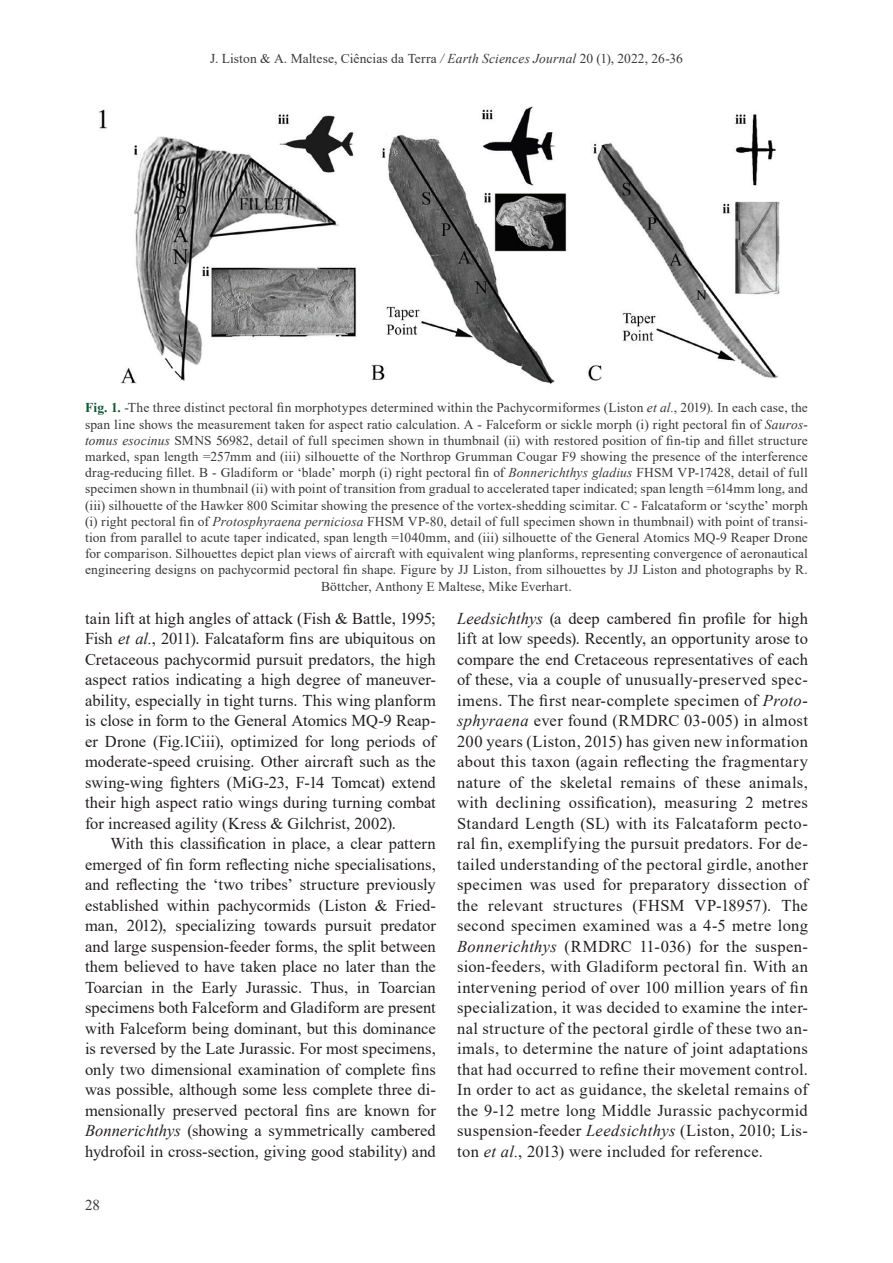
<style>
.page{position:relative;width:893px;height:1263px;background:#fff}
.page>*{position:absolute;margin:0;border:0;box-sizing:border-box;transform-origin:0 0}
.t1{font:16.5px/20.5px "Times New Roman";letter-spacing:.005em;color:#231f20;text-align:justify}
.t2{font:15px "Times New Roman";color:#3a3838}
.t3{font:13.5px/16.2px "Times New Roman";letter-spacing:.01em;color:#3a3838;text-align:center}
.s1{font-style:italic}
.s2{font-weight:700;color:#0e5a34}
</style>
<div class="page">
<img style="left:99px;top:106px;width:681px;height:278px">
<p class="t3" style="left:210px;top:49px;width:474px">J. Liston &amp; A. Maltese, Ciências da Terra <span class="s1">/ Earth Sciences Journal</span> 20 (1), 2022, 26-36</p>
<p class="t3" style="left:85px;top:399px;width:724px"><span class="s2">Fig. 1.</span> -The three distinct pectoral fin morphotypes determined within the Pachycormiformes (Liston <span class="s1">et al.</span>, 2019). In each case, the span line shows the measurement taken for aspect ratio calculation. A - Falceform or sickle morph (i) right pectoral fin of <span class="s1">Sauros&shy;tomus esocinus</span> SMNS 56982, detail of full specimen shown in thumbnail (ii) with restored position of fin-tip and fillet structure marked, span length =257mm and (iii) silhouette of the Northrop Grumman Cougar F9 showing the presence of the interference drag-reducing fillet. B - Gladiform or ‘blade’ morph (i) right pectoral fin of <span class="s1">Bonnerichthys gladius</span> FHSM VP-17428, detail of full specimen shown in thumbnail (ii) with point of transition from gradual to accelerated taper indicated; span length =614mm long, and (iii) silhouette of the Hawker 800 Scimitar showing the presence of the vortex-shedding scimitar. C - Falcataform or ‘scythe’ morph (i) right pectoral fin of <span class="s1">Protosphyraena perniciosa</span> FHSM VP-80, detail of full specimen shown in thumbnail) with point of transi&shy;tion from parallel to acute taper indicated, span length =1040mm, and (iii) silhouette of the General Atomics MQ-9 Reaper Drone for comparison. Silhouettes depict plan views of aircraft with equivalent wing planforms, representing convergence of aeronautical engineering designs on pachycormid pectoral fin shape. Figure by JJ Liston, from silhouettes by JJ Liston and photographs by R.<br>Böttcher, Anthony E Maltese, Mike Everhart.</p>
<p class="t1" style="left:85px;top:607px;width:352px">tain lift at high angles of attack (Fish &amp; Battle, 1995; Fish <span class="s1">et al.</span>, 2011). Falcataform fins are ubiquitous on Cretaceous pachycormid pursuit predators, the high aspect ratios indicating a high degree of maneuver&shy;ability, especially in tight turns. This wing planform is close in form to the General Atomics MQ-9 Reap&shy;er Drone (Fig.1Ciii), optimized for long periods of moderate-speed cruising. Other aircraft such as the swing-wing fighters (MiG-23, F-14 Tomcat) extend their high aspect ratio wings during turning combat for increased agility (Kress &amp; Gilchrist, 2002).</p>
<p class="t1" style="left:85px;top:833px;width:352px;text-indent:26px">With this classification in place, a clear pattern emerged of fin form reflecting niche specialisations, and reflecting the ‘two tribes’ structure previously established within pachycormids (Liston &amp; Fried&shy;man, 2012), specializing towards pursuit predator and large suspension-feeder forms, the split between them believed to have taken place no later than the Toarcian in the Early Jurassic. Thus, in Toarcian specimens both Falceform and Gladiform are present with Falceform being dominant, but this dominance is reversed by the Late Jurassic. For most specimens, only two dimensional examination of complete fins was possible, although some less complete three di&shy;mensionally preserved pectoral fins are known for <span class="s1">Bonnerichthys</span> (showing a symmetrically cambered hydrofoil in cross-section, giving good stability) and</p>
<p class="t1" style="left:457px;top:607px;width:352px"><span class="s1">Leedsichthys</span> (a deep cambered fin profile for high lift at low speeds). Recently, an opportunity arose to compare the end Cretaceous representatives of each of these, via a couple of unusually-preserved spec&shy;imens. The first near-complete specimen of <span class="s1">Proto&shy;sphyraena</span> ever found (RMDRC 03-005) in almost 200 years (Liston, 2015) has given new information about this taxon (again reflecting the fragmentary nature of the skeletal remains of these animals, with declining ossification), measuring 2 metres Standard Length (SL) with its Falcataform pecto&shy;ral fin, exemplifying the pursuit predators. For de&shy;tailed understanding of the pectoral girdle, another specimen was used for preparatory dissection of the relevant structures (FHSM VP-18957). The second specimen examined was a 4-5 metre long <span class="s1">Bonnerichthys</span> (RMDRC 11-036) for the suspen&shy;sion-feeders, with Gladiform pectoral fin. With an intervening period of over 100 million years of fin specialization, it was decided to examine the inter&shy;nal structure of the pectoral girdle of these two an&shy;imals, to determine the nature of joint adaptations that had occurred to refine their movement control.<br>In order to act as guidance, the skeletal remains of the 9-12 metre long Middle Jurassic pachycormid suspension-feeder <span class="s1">Leedsichthys</span> (Liston, 2010; Lis&shy;ton <span class="s1">et al.</span>, 2013) were included for reference.</p>
<p class="t2" style="left:85px;top:1194px;width:16px">28</p>
</div>
